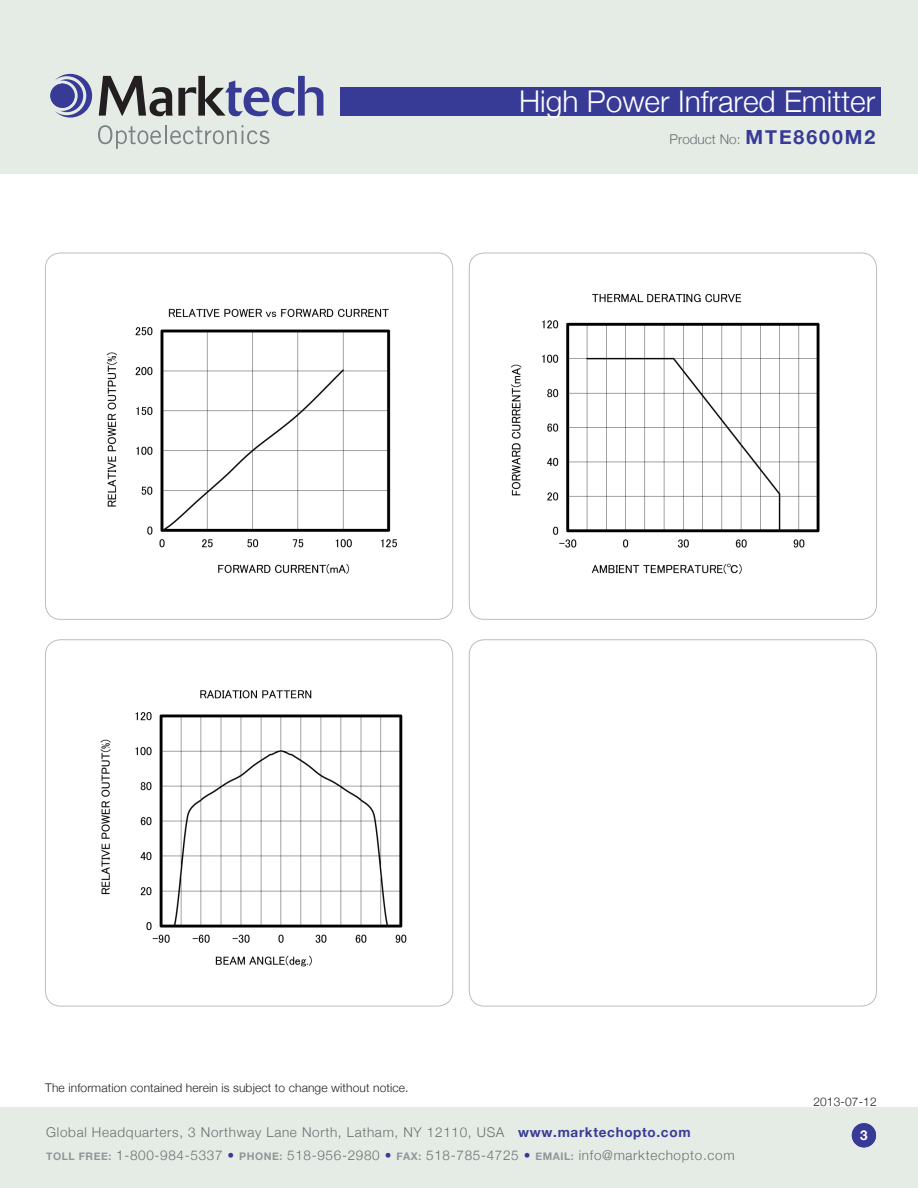
<style>
.page{position:relative;width:918px;height:1188px;background:#fff}
.page>*{position:absolute;margin:0;border:0;box-sizing:border-box;transform-origin:0 0}
.t1{font:300 30px "Helvetica Neue";color:#fff}
.t2{font:300 13.5px/22.5px "Helvetica Neue";letter-spacing:.05em;color:#6d6e71}
.t3{font:300 13.5px "Helvetica Neue";color:#6d6e71}
.t4{font:700 13.5px "Helvetica Neue";color:#fff}
.t5{font:300 12px "Helvetica Neue";letter-spacing:.01em;color:#231f20}
.s1{font-weight:700;font-size:19.5px;color:#383b95}
.s2{font-weight:700;color:#383b95}
.s3{font-weight:700;font-size:10.5px;color:#939598}
.s4{color:#383b95}
</style>
<div class="page">
<div style="left:0;top:1107px;width:918px;height:81px;background:#e5ece6"></div>
<div style="left:0;top:0;width:918px;height:173px;background:#e5ece6"></div>
<div style="left:341px;top:87px;width:540px;height:28px;background:#383b95"></div>
<svg style="left:98px;top:125px;width:171px;height:24px"></svg>
<svg style="left:55px;top:74px;width:37px;height:44px"></svg>
<div style="left:50px;top:84px;width:25px;height:24px;background:#383b95;border-radius:50%"></div>
<svg style="left:99px;top:76px;width:224px;height:40px"></svg>
<div style="left:852px;top:1123px;width:24px;height:24px;background:#383b95;border-radius:50%"></div>
<img style="left:106px;top:352px;width:11px;height:155px">
<img style="left:542px;top:293px;width:278px;height:281px">
<img style="left:510px;top:364px;width:12px;height:132px">
<img style="left:100px;top:739px;width:11px;height:156px">
<img style="left:135px;top:308px;width:262px;height:266px">
<img style="left:135px;top:690px;width:272px;height:277px">
<h1 class="t1" style="left:519px;top:90px;width:358px">High Power Infrared Emitter</h1>
<p class="t3" style="left:670px;top:134px;width:207px">Product No: <span class="s1">MTE8600M2</span></p>
<p class="t5" style="left:45px;top:1083px;width:365px">The information contained herein is subject to change without notice.</p>
<p class="t5" style="left:813px;top:1097px;width:65px">2013-07-12</p>
<p class="t2" style="left:46px;top:1122px;width:690px">Global Headquarters, 3 Northway Lane North, Latham, NY 12110, USA <span class="s2">www.marktechopto.com<br></span><span class="s3">TOLL FREE:</span> 1-800-984-5337 <span class="s4">•</span> <span class="s3">PHONE:</span> 518-956-2980 <span class="s4">•</span> <span class="s3">FAX:</span> 518-785-4725 <span class="s4">•</span> <span class="s3">EMAIL:</span> info@marktechopto.com</p>
<p class="t4" style="left:860px;top:1130px;width:9px">3</p>
</div>
